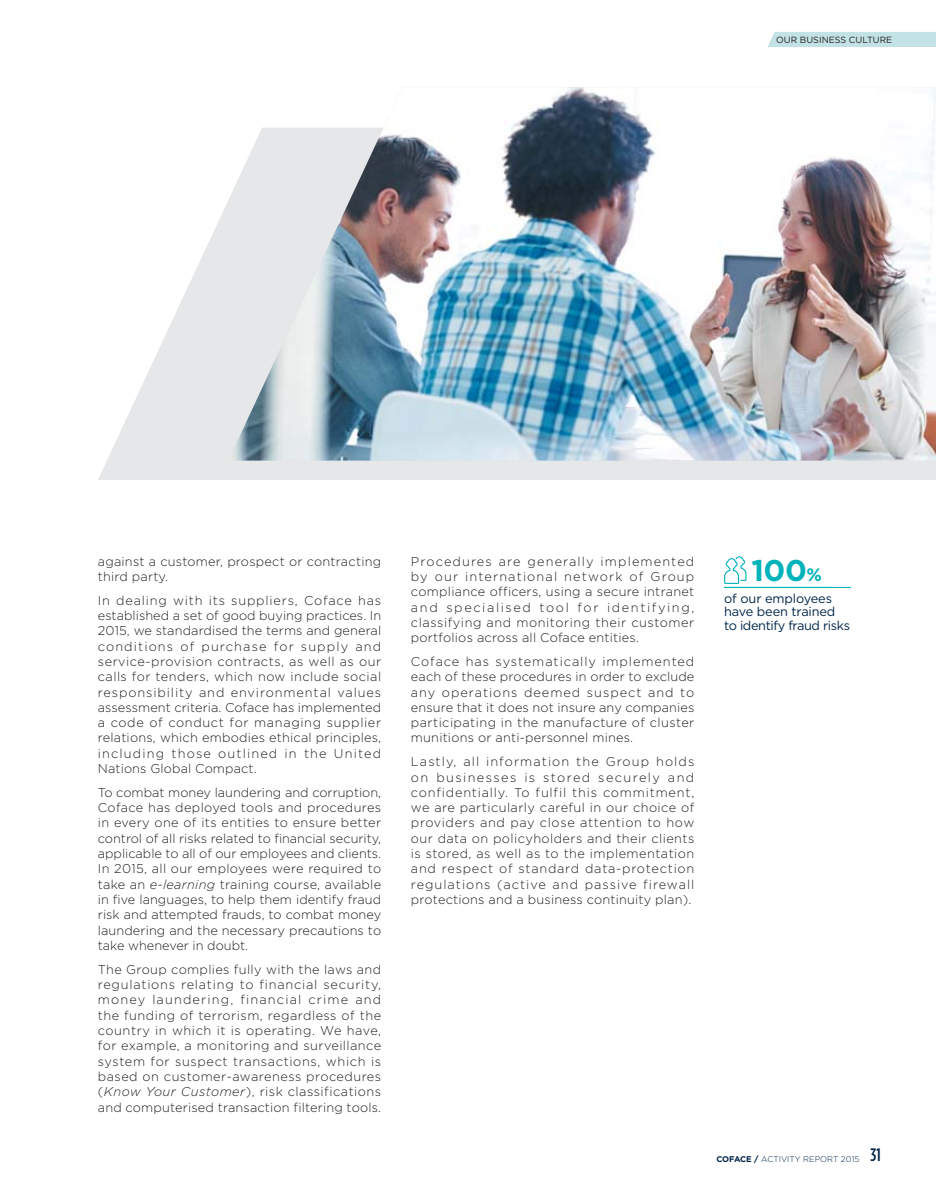
<style>
.page{position:relative;width:936px;height:1191px;background:#fff}
.page>*{position:absolute;margin:0;border:0;box-sizing:border-box;transform-origin:0 0}
.t1{font:700 30px "Gotham";color:#00b2b9}
.t2{font:300 12.75px/15.3px "Gotham";letter-spacing:.015em;color:#231f20;text-align:justify}
.t3{font:12.75px/13.5px "Gotham";letter-spacing:-.03em;color:#02264b}
.t4{font:9px "Gotham";color:#231f20}
.t5{font:300 8.25px "Gotham";color:#02264b}
.s1{font-style:italic}
.s2{font-size:18px}
.s3{font-weight:700}
.s4{font-family:"Gotham Condensed";font-weight:500;font-size:18px}
</style>
<div class="page">
<svg style="left:98px;top:202px;width:837px;height:278px;fill:#e6e7e8"></svg>
<img style="left:228px;top:87px;width:707px;height:373px">
<hr style="left:724px;top:587px;width:126px;height:1px;background:#00b2b9">
<svg style="left:724px;top:556px;width:22px;height:28px"></svg>
<div style="left:767px;top:32px;width:168px;height:15px;background:#c3e2e5"></div>
<p class="t4" style="left:776px;top:36px;width:118px">OUR BUSINESS CULTURE</p>
<p class="t2" style="left:98px;top:555px;width:285px">against a customer, prospect or contracting third party.</p>
<p class="t2" style="left:98px;top:594px;width:285px">In dealing with its suppliers, Coface has established a set of good buying practices. In 2015, we standardised the terms and general conditions of purchase for supply and service-provision contracts, as well as our calls for tenders, which now include social responsibility and environmental values assessment criteria. Coface has implemented a code of conduct for managing supplier relations, which embodies ethical principles, including those outlined in the United Nations Global Compact.</p>
<p class="t2" style="left:98px;top:786px;width:285px">To combat money laundering and corruption, Coface has deployed tools and procedures in every one of its entities to ensure better control of all risks related to financial security, applicable to all of our employees and clients.<br>In 2015, all our employees were required to take an <span class="s1">e-learning</span> training course, available in five languages, to help them identify fraud risk and attempted frauds, to combat money laundering and the necessary precautions to take whenever in doubt.</p>
<p class="t2" style="left:98px;top:963px;width:285px">The Group complies fully with the laws and regulations relating to financial security, money laundering, financial crime and the funding of terrorism, regardless of the country in which it is operating. We have, for example, a monitoring and surveillance system for suspect transactions, which is based on customer-awareness procedures (<span class="s1">Know Your Customer</span>), risk classifications and computerised transaction filtering tools.</p>
<p class="t2" style="left:411px;top:555px;width:285px">Procedures are generally implemented by our international network of Group compliance officers, using a secure intranet and specialised tool for identifying, classifying and monitoring their customer portfolios across all Coface entities.</p>
<p class="t2" style="left:411px;top:655px;width:285px">Coface has systematically implemented each of these procedures in order to exclude any operations deemed suspect and to ensure that it does not insure any companies participating in the manufacture of cluster munitions or anti-personnel mines.</p>
<p class="t2" style="left:411px;top:755px;width:285px">Lastly, all information the Group holds on businesses is stored securely and confidentially. To fulfil this commitment, we are particularly careful in our choice of providers and pay close attention to how our data on policyholders and their clients is stored, as well as to the implementation and respect of standard data-protection regulations (active and passive firewall protections and a business continuity plan).</p>
<h1 class="t1" style="left:751px;top:559px;width:72px">100<span class="s2">%</span></h1>
<p class="t3" style="left:724px;top:593px;width:127px">of our employees have been trained to identify fraud risks</p>
<p class="t5" style="left:716px;top:1156px;width:166px"><span class="s3">COFACE /</span> ACTIVITY REPORT 2015 <span class="s4">31</span></p>
</div>
